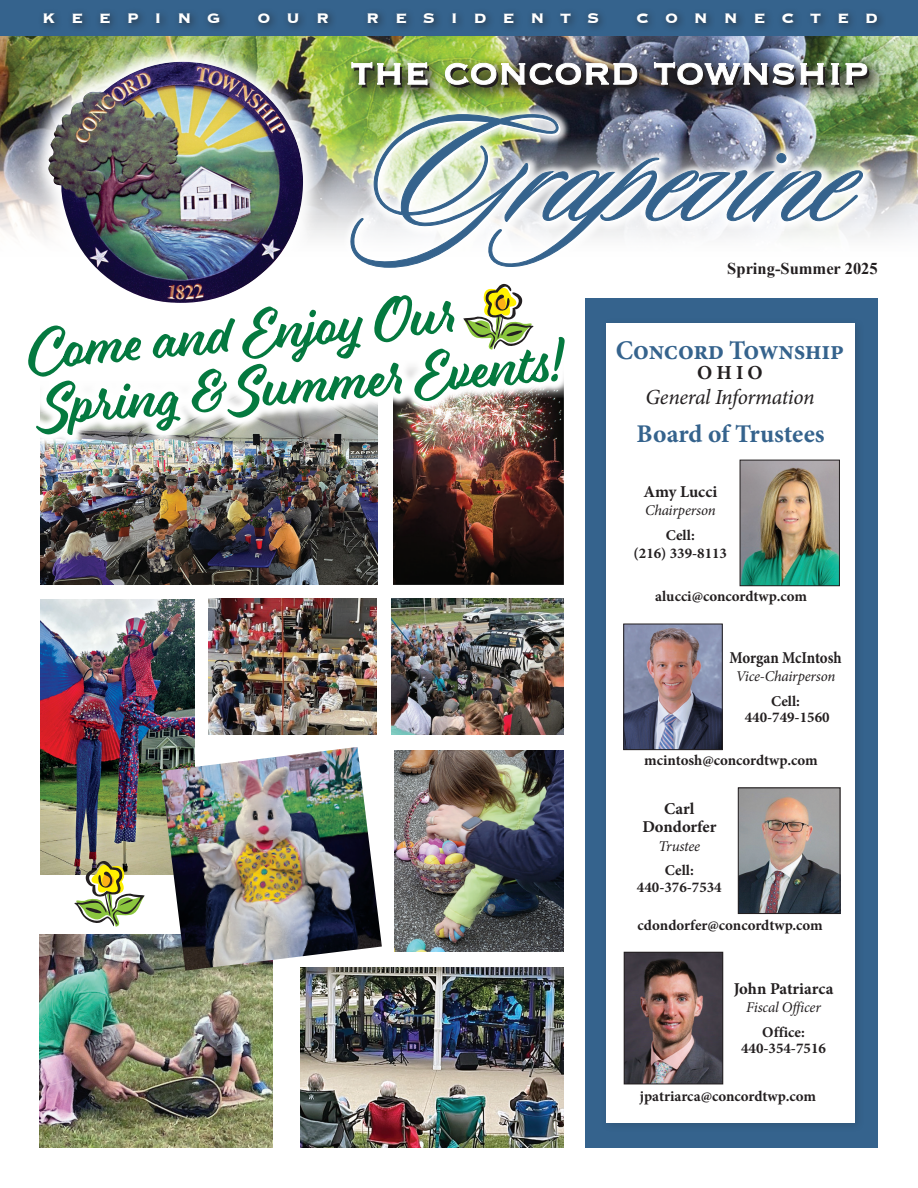
<style>
.page{position:relative;width:918px;height:1188px;background:#fff}
.page>*{position:absolute;margin:0;border:0;box-sizing:border-box;transform-origin:0 0}
.t1{font:700 27px "Minion Pro";letter-spacing:-.01em;color:#35638d;scale:.95 1}
.t2{font:700 25.5px "Minion Pro";color:#35638d}
.t3{font:italic 21.6px "Minion Pro";letter-spacing:-.02em;color:#231f20}
.t4{font:700 19.95px "Minion Pro";color:#231f20}
.t5{font:700 18px "Copperplate";letter-spacing:.88em;color:#fff}
.t6{font:700 16.5px "Minion Pro";letter-spacing:-.01em;color:#231f20}
.t7{font:700 16.5px "Times New Roman";color:#231f20}
.t8{font:700 16.5px "Minion Pro";letter-spacing:-.01em;color:#231f20;scale:.9 1}
.t9{font:700 14.85px/17.9px "Minion Pro";color:#231f20;text-align:center}
.t10{font:italic 14.85px "Minion Pro";letter-spacing:-.015em;color:#231f20}
</style>
<div class="page">
<img style="left:393px;top:448px;width:170px;height:136px">
<img style="left:0;top:35px;width:918px;height:203px">
<div style="left:0;top:0;width:918px;height:35px;background:#35638d"></div>
<div style="left:38px;top:7px;width:849px;height:26px;background:#231f20;opacity:.75"></div>
<svg style="left:347px;top:60px;width:539px;height:44px"></svg>
<img style="left:344px;top:56px;width:540px;height:46px">
<img style="left:351px;top:62px;width:518px;height:26px">
<div style="left:341px;top:105px;width:534px;height:176px;background:#fff;opacity:.85"></div>
<img style="left:348px;top:114px;width:518px;height:154px">
<img style="left:26px;top:38px;width:300px;height:200px">
<img style="left:48px;top:62px;width:260px;height:220px">
<div style="left:585px;top:298px;width:293px;height:850px;background:#35638d"></div>
<div style="left:600px;top:317px;width:265px;height:815px;background:#346089"></div>
<div style="left:606px;top:323px;width:249px;height:799px;background:#fff"></div>
<img style="left:625px;top:626px;width:96px;height:122px">
<div style="left:623px;top:624px;width:100px;height:126px;border:1px solid #231f20"></div>
<img style="left:740px;top:789px;width:98px;height:123px">
<div style="left:738px;top:787px;width:102px;height:127px;border:1px solid #231f20"></div>
<img style="left:626px;top:954px;width:95px;height:128px">
<div style="left:624px;top:952px;width:99px;height:132px;border:1px solid #231f20"></div>
<img style="left:742px;top:462px;width:96px;height:122px">
<div style="left:740px;top:460px;width:100px;height:126px;border:1px solid #231f20"></div>
<img style="left:40px;top:448px;width:338px;height:136px">
<img style="left:40px;top:282px;width:524px;height:166px">
<img style="left:36px;top:337px;width:529px;height:98px">
<svg style="left:28px;top:295px;width:427px;height:82px"></svg>
<img style="left:40px;top:935px;width:233px;height:213px">
<img style="left:394px;top:751px;width:170px;height:201px">
<img style="left:301px;top:968px;width:263px;height:180px">
<img style="left:40px;top:599px;width:154px;height:276px">
<img style="left:208px;top:598px;width:169px;height:136px">
<img style="left:391px;top:598px;width:173px;height:136px">
<img style="left:161px;top:747px;width:221px;height:224px">
<svg style="left:462px;top:283px;width:73px;height:67px"></svg>
<svg style="left:73px;top:860px;width:73px;height:67px"></svg>
<p class="t5" style="left:42px;top:6px;width:180px">KEEPING</p>
<p class="t5" style="left:257px;top:6px;width:73px">OUR</p>
<p class="t5" style="left:366px;top:6px;width:234px">RESIDENTS</p>
<p class="t5" style="left:636px;top:6px;width:243px">CONNECTED</p>
<p class="t7" style="left:727px;top:257px;width:152px">Spring-Summer 2025</p>
<p class="t1" style="left:616px;top:332px;width:242px">Concord Township</p>
<p class="t4" style="left:697px;top:359px;width:67px">OHIO</p>
<p class="t3" style="left:645px;top:382px;width:171px">General Information</p>
<p class="t2" style="left:637px;top:416px;width:190px">Board of Trustees</p>
<p class="t6" style="left:643px;top:480px;width:75px">Amy Lucci</p>
<p class="t10" style="left:645px;top:500px;width:72px">Chairperson</p>
<p class="t9" style="left:634px;top:526px;width:95px">Cell:<br>(216) 339-8113</p>
<p class="t9" style="left:655px;top:587px;width:153px">alucci@concordtwp.com</p>
<p class="t8" style="left:730px;top:646px;width:126px">Morgan McIntosh</p>
<p class="t10" style="left:736px;top:666px;width:101px">Vice-Chairperson</p>
<p class="t9" style="left:771px;top:692px;width:31px">Cell:</p>
<p class="t9" style="left:745px;top:708px;width:86px">440-749-1560</p>
<p class="t9" style="left:644px;top:751px;width:175px">mcintosh@concordtwp.com</p>
<p class="t6" style="left:664px;top:797px;width:32px">Carl</p>
<p class="t6" style="left:642px;top:816px;width:76px">Dondorfer</p>
<p class="t10" style="left:659px;top:836px;width:43px">Trustee</p>
<p class="t9" style="left:665px;top:862px;width:31px">Cell:</p>
<p class="t9" style="left:637px;top:878px;width:86px">440-376-7534</p>
<p class="t9" style="left:638px;top:916px;width:187px">cdondorfer@concordtwp.com</p>
<p class="t6" style="left:734px;top:977px;width:101px">John Patriarca</p>
<p class="t10" style="left:746px;top:997px;width:76px">Fiscal Officer</p>
<p class="t9" style="left:762px;top:1023px;width:44px">Office:</p>
<p class="t9" style="left:741px;top:1040px;width:86px">440-354-7516</p>
<p class="t9" style="left:640px;top:1088px;width:178px">jpatriarca@concordtwp.com</p>
</div>
